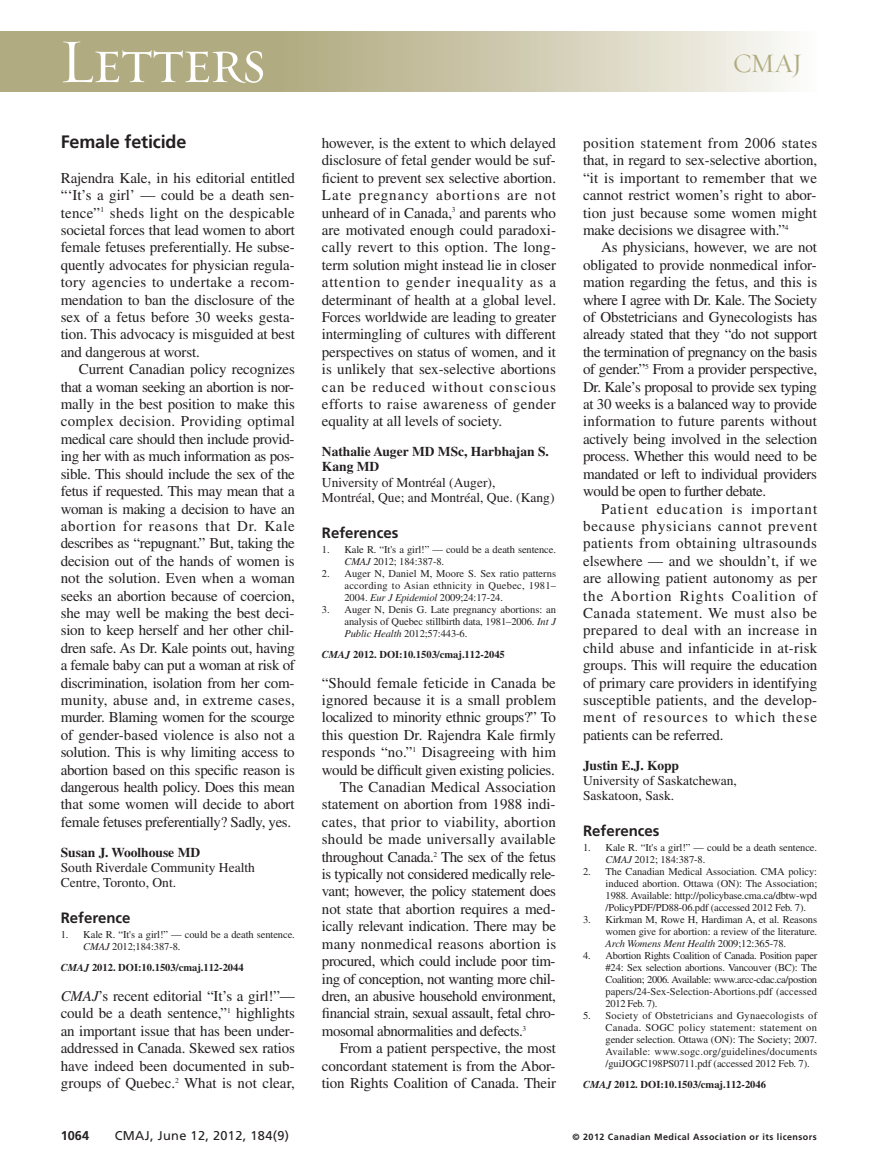
<style>
.page{position:relative;width:878px;height:1175px;background:#fff}
.page>*{position:absolute;margin:0;border:0;box-sizing:border-box;transform-origin:0 0}
.t1{font:63px "Requiem Display HTF Small Caps";letter-spacing:-.03em;color:#fff}
.t2{font:27px "Requiem Display HTF Roman";color:#b1ab81}
.t3{font:700 18px "Frutiger LT Std";letter-spacing:-.01em;color:#231f20}
.t4{font:15px/17.4px "Times LT Std";letter-spacing:-.01em;color:#231f20;text-align:justify}
.t5{font:15px "Times LT Std";letter-spacing:-.03em;color:#231f20}
.t6{font:15px "Times LT Std";letter-spacing:.015em;color:#231f20}
.t7{font:15px "Times LT Std";letter-spacing:.01em;color:#231f20}
.t8{font:700 15px "Frutiger LT Std";color:#231f20}
.t9{font:13.5px/15px "Times LT Std";color:#231f20}
.t10{font:700 13.5px/15px "Times LT Std";color:#231f20}
.t11{font:12.75px "Frutiger LT Std";letter-spacing:.025em;color:#231f20}
.t12{font:700 12.75px "Frutiger LT Std";color:#231f20}
.t13{font:10.5px/12px "Times LT Std";letter-spacing:-.01em;color:#231f20;text-align:justify}
.t14{font:700 10.5px "Times LT Std";color:#231f20}
.t15{font:700 9px "Frutiger LT Std";letter-spacing:.05em;color:#231f20}
.s1{font-style:italic}
</style>
<div class="page">
<div style="left:0;top:32px;width:299px;height:60px;background:#b1ab81"></div>
<div style="left:282px;top:32px;width:535px;height:60px;background:linear-gradient(to right,#b0a97d,#fbfaf7)"></div>
<h1 class="t1" style="left:59px;top:23px;width:208px">Letters</h1>
<p class="t3" style="left:61px;top:134px;width:127px">Female feticide</p>
<p class="t4" style="left:61px;top:171px;width:236px">Rajendra Kale, in his editorial entitled “‘It’s a girl’ — could be a death sen&shy;tence”<sup>1</sup> sheds light on the despicable societal forces that lead women to abort female fetuses preferentially. He subse&shy;quently advocates for physician regula&shy;tory agencies to undertake a recom&shy;mendation to ban the disclosure of the sex of a fetus before 30 weeks gesta&shy;tion. This advocacy is misguided at best and dangerous at worst.</p>
<p class="t4" style="left:61px;top:362px;width:236px;text-indent:18px">Current Canadian policy recognizes that a woman seeking an abortion is nor&shy;mally in the best position to make this complex decision. Providing optimal medical care should then include provid&shy;ing her with as much information as pos&shy;sible. This should include the sex of the fetus if requested. This may mean that a woman is making a decision to have an abortion for reasons that Dr. Kale describes as “repugnant.” But, taking the decision out of the hands of women is not the solution. Even when a woman seeks an abortion because of coercion, she may well be making the best deci&shy;sion to keep herself and her other chil&shy;dren safe. As Dr. Kale points out, having a female baby can put a woman at risk of discrimination, isolation from her com&shy;munity, abuse and, in extreme cases, murder. Blaming women for the scourge of gender-based violence is also not a solution. This is why limiting access to abortion based on this specific reason is dangerous health policy. Does this mean that some women will decide to abort female fetuses preferentially? Sadly, yes.</p>
<p class="t10" style="left:61px;top:846px;width:141px">Susan J. Woolhouse MD</p>
<p class="t9" style="left:61px;top:861px;width:196px">South Riverdale Community Health<br>Centre, Toronto, Ont.</p>
<p class="t8" style="left:61px;top:911px;width:71px">Reference</p>
<p class="t13" style="left:83px;top:929px;width:213px;text-indent:-23px">1. Kale R. “It's a girl!” — could be a death sentence.<br><span class="s1">CMAJ</span> 2012;184:387-8.</p>
<p class="t14" style="left:61px;top:963px;width:184px"><span class="s1">CMAJ</span> 2012. DOI:10.1503/cmaj.112-2044</p>
<p class="t4" style="left:61px;top:988px;width:236px"><span class="s1">CMAJ</span>’s recent editorial “It’s a girl!”— could be a death sentence,”<sup>1</sup> highlights an important issue that has been under&shy;addressed in Canada. Skewed sex ratios have indeed been documented in sub&shy;groups of Quebec.<sup>2</sup> What is not clear,</p>
<p class="t4" style="left:322px;top:136px;width:236px">however, is the extent to which delayed disclosure of fetal gender would be suf&shy;ficient to prevent sex selective abortion.<br>Late pregnancy abortions are not unheard of in Canada,<sup>3</sup> and parents who are motivated enough could paradoxi&shy;cally revert to this option. The long&shy;term solution might instead lie in closer attention to gender inequality as a determinant of health at a global level.<br>Forces worldwide are leading to greater intermingling of cultures with different perspectives on status of women, and it is unlikely that sex-selective abortions can be reduced without conscious efforts to raise awareness of gender equality at all levels of society.</p>
<p class="t10" style="left:322px;top:446px;width:228px">Nathalie Auger MD MSc, Harbhajan S.<br>Kang MD</p>
<p class="t9" style="left:322px;top:476px;width:234px">University of Montréal (Auger),<br>Montréal, Que; and Montréal, Que. (Kang)</p>
<p class="t8" style="left:322px;top:526px;width:78px">References</p>
<p class="t13" style="left:344px;top:544px;width:213px;text-indent:-23px">1. Kale R. “It's a girl!” — could be a death sentence.<br><span class="s1">CMAJ</span> 2012; 184:387-8.</p>
<p class="t13" style="left:344px;top:568px;width:213px;text-indent:-23px">2. Auger N, Daniel M, Moore S. Sex ratio patterns according to Asian ethnicity in Quebec, 1981– 2004. <span class="s1">Eur J Epidemiol</span> 2009;24:17-24.</p>
<p class="t13" style="left:344px;top:604px;width:213px;text-indent:-23px">3. Auger N, Denis G. Late pregnancy abortions: an analysis of Quebec stillbirth data, 1981–2006. <span class="s1">Int J Public Health</span> 2012;57:443-6.</p>
<p class="t14" style="left:322px;top:650px;width:184px"><span class="s1">CMAJ</span> 2012. DOI:10.1503/cmaj.112-2045</p>
<p class="t4" style="left:322px;top:675px;width:235px">“Should female feticide in Canada be</p>
<p class="t4" style="left:322px;top:693px;width:236px">ignored because it is a small problem</p>
<p class="t4" style="left:322px;top:710px;width:236px">localized to minority ethnic groups?” To</p>
<p class="t4" style="left:322px;top:727px;width:235px">this question Dr. Rajendra Kale firmly</p>
<p class="t4" style="left:322px;top:745px;width:235px">responds “no.”<sup>1</sup> Disagreeing with him</p>
<p class="t4" style="left:322px;top:762px;width:234px">would be difficult given existing policies.</p>
<p class="t4" style="left:340px;top:780px;width:217px">The Canadian Medical Association</p>
<p class="t4" style="left:322px;top:797px;width:235px">statement on abortion from 1988 indi-</p>
<p class="t6" style="left:322px;top:816px;width:235px">cates, that prior to viability, abortion</p>
<p class="t6" style="left:322px;top:834px;width:235px">should be made universally available</p>
<p class="t5" style="left:322px;top:851px;width:236px">throughout Canada.<sup>2</sup> The sex of the fetus</p>
<p class="t5" style="left:322px;top:868px;width:235px">is typically not considered medically rele-</p>
<p class="t5" style="left:322px;top:886px;width:236px">vant; however, the policy statement does</p>
<p class="t4" style="left:322px;top:901px;width:235px">not state that abortion requires a med-</p>
<p class="t4" style="left:322px;top:919px;width:235px">ically relevant indication. There may be</p>
<p class="t7" style="left:322px;top:938px;width:236px">many nonmedical reasons abortion is</p>
<p class="t5" style="left:322px;top:955px;width:235px">procured, which could include poor tim-</p>
<p class="t5" style="left:322px;top:973px;width:235px">ing of conception, not wanting more chil-</p>
<p class="t5" style="left:322px;top:990px;width:235px">dren, an abusive household environment,</p>
<p class="t5" style="left:322px;top:1008px;width:235px">financial strain, sexual assault, fetal chro-</p>
<p class="t5" style="left:322px;top:1025px;width:206px">mosomal abnormalities and defects.<sup>3</sup></p>
<p class="t4" style="left:340px;top:1041px;width:217px">From a patient perspective, the most</p>
<p class="t4" style="left:322px;top:1058px;width:235px">concordant statement is from the Abor-</p>
<p class="t4" style="left:322px;top:1075px;width:236px">tion Rights Coalition of Canada. Their</p>
<h2 class="t2" style="left:733px;top:47px;width:71px">CMAJ</h2>
<p class="t4" style="left:583px;top:136px;width:236px">position statement from 2006 states that, in regard to sex-selective abortion, “it is important to remember that we cannot restrict women’s right to abor&shy;tion just because some women might make decisions we disagree with.”<sup>4</sup></p>
<p class="t4" style="left:583px;top:240px;width:236px;text-indent:18px">As physicians, however, we are not obligated to provide nonmedical infor&shy;mation regarding the fetus, and this is where I agree with Dr. Kale. The Society of Obstetricians and Gynecologists has already stated that they “do not support the termination of pregnancy on the basis of gender.”<sup>5</sup> From a provider perspective, Dr. Kale’s proposal to provide sex typing at 30 weeks is a balanced way to provide information to future parents without actively being involved in the selection process. Whether this would need to be mandated or left to individual providers would be open to further debate.</p>
<p class="t4" style="left:583px;top:501px;width:236px;text-indent:18px">Patient education is important because physicians cannot prevent patients from obtaining ultrasounds elsewhere — and we shouldn’t, if we are allowing patient autonomy as per the Abortion Rights Coalition of Canada statement. We must also be prepared to deal with an increase in child abuse and infanticide in at-risk groups. This will require the education of primary care providers in identifying susceptible patients, and the develop&shy;ment of resources to which these patients can be referred.</p>
<p class="t10" style="left:583px;top:759px;width:97px">Justin E.J. Kopp</p>
<p class="t9" style="left:583px;top:774px;width:155px">University of Saskatchewan,<br>Saskatoon, Sask.</p>
<p class="t8" style="left:583px;top:824px;width:78px">References</p>
<p class="t13" style="left:605px;top:842px;width:213px;text-indent:-23px">1. Kale R. “It's a girl!” — could be a death sentence.<br><span class="s1">CMAJ</span> 2012; 184:387-8.</p>
<p class="t13" style="left:605px;top:866px;width:213px;text-indent:-23px">2. The Canadian Medical Association. CMA policy: induced abortion. Ottawa (ON): The Association; 1988. Available: http://policybase.cma.ca/dbtw-wpd /PolicyPDF/PD88-06.pdf (accessed 2012 Feb. 7).</p>
<p class="t13" style="left:605px;top:914px;width:213px;text-indent:-23px">3. Kirkman M, Rowe H, Hardiman A, et al. Reasons women give for abortion: a review of the literature.<br><span class="s1">Arch Womens Ment Health</span> 2009;12:365-78.</p>
<p class="t13" style="left:605px;top:950px;width:213px;text-indent:-23px">4. Abortion Rights Coalition of Canada. Position paper #24: Sex selection abortions. Vancouver (BC): The Coalition; 2006. Available: www.arcc-cdac .ca/postion papers/24-Sex-Selection-Abortions .pdf (accessed 2012 Feb. 7).</p>
<p class="t13" style="left:605px;top:1010px;width:213px;text-indent:-23px">5. Society of Obstetricians and Gynaecologists of Canada. SOGC policy statement: statement on gender selection. Ottawa (ON): The Society; 2007.<br>Available: www.sogc.org/guidelines /documents /guiJOGC198PS0711.pdf (accessed 2012 Feb. 7).</p>
<p class="t14" style="left:583px;top:1080px;width:184px"><span class="s1">CMAJ</span> 2012. DOI:10.1503/cmaj.112-2046</p>
<p class="t12" style="left:61px;top:1130px;width:30px">1064</p>
<p class="t11" style="left:115px;top:1130px;width:176px">CMAJ, June 12, 2012, 184(9)</p>
<p class="t15" style="left:572px;top:1132px;width:246px">© 2012 Canadian Medical Association or its licensors</p>
</div>
